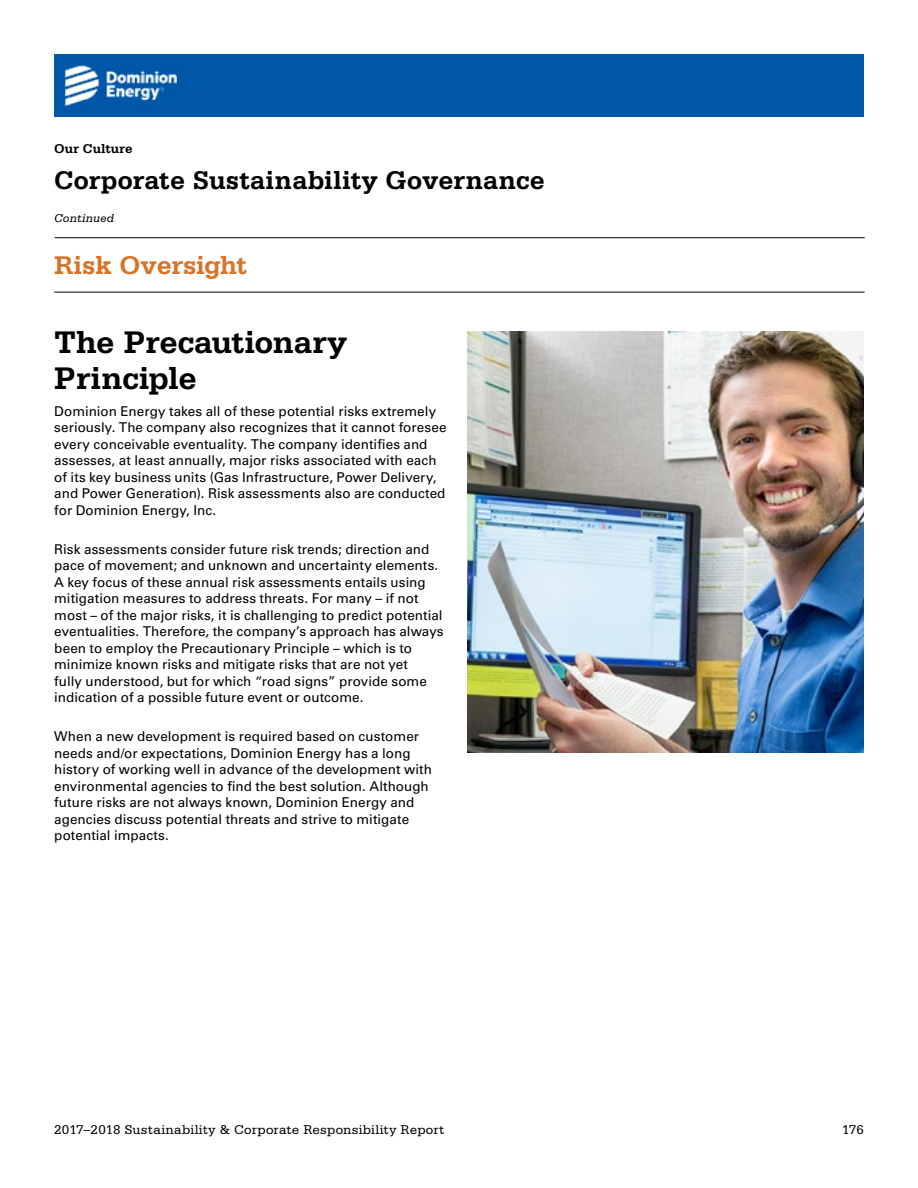
<style>
.page{position:relative;width:918px;height:1188px;background:#fff}
.page>*{position:absolute;margin:0;border:0;box-sizing:border-box;transform-origin:0 0}
.Body-Copy_Header__H4{font:700 33px/36px "Serifa Std";letter-spacing:-.015em;color:#000}
.Header_Section__H2{font:700 27px "Serifa Std";color:#000}
.Header_Sub-Section_S{font:700 27px "Serifa Std";letter-spacing:-.015em;color:#d87428}
.Body-Copy_Paragraph{font:13.5px/16.5px "Univers LT Std";color:#000}
.t1{font:13.5px "Serifa Std";letter-spacing:.015em;color:#000}
.Header_Chapter__H1{font:700 13.5px "Serifa Std";letter-spacing:.01em;color:#000}
.t2{font:italic 12px "Serifa Std";letter-spacing:.015em;color:#000}
</style>
<div class="page">
<div style="left:54px;top:54px;width:810px;height:62px;background:#0057a8"></div>
<img style="left:64px;top:65px;width:114px;height:42px">
<hr style="left:54px;top:292px;width:811px;height:1px;background:#000">
<hr style="left:55px;top:237px;width:810px;height:1px;background:#000">
<img style="left:468px;top:332px;width:396px;height:420px">
<h1 class="Header_Chapter__H1" style="left:54px;top:141px;width:80px">Our Culture</h1>
<p class="Header_Section__H2" style="left:54px;top:164px;width:492px">Corporate Sustainability Governance</p>
<p class="t2" style="left:54px;top:211px;width:62px">Continued</p>
<p class="Header_Sub-Section_S" style="left:54px;top:249px;width:195px">Risk Oversight</p>
<p class="Body-Copy_Header__H4" style="left:54px;top:324px;width:295px">The Precautionary<br>Principle</p>
<p class="Body-Copy_Paragraph" style="left:54px;top:403px;width:394px">Dominion Energy takes all of these potential risks extremely seriously. The company also recognizes that it cannot foresee every conceivable eventuality. The company identifies and assesses, at least annually, major risks associated with each of its key business units (Gas Infrastructure, Power Delivery, and Power Generation). Risk assessments also are conducted for Dominion Energy, Inc.</p>
<p class="Body-Copy_Paragraph" style="left:54px;top:541px;width:391px">Risk assessments consider future risk trends; direction and pace of movement; and unknown and uncertainty elements.<br>A key focus of these annual risk assessments entails using mitigation measures to address threats. For many – if not most – of the major risks, it is challenging to predict potential eventualities. Therefore, the company’s approach has always been to employ the Precautionary Principle – which is to minimize known risks and mitigate risks that are not yet<br>fully understood, but for which “road signs” provide some indication of a possible future event or outcome.</p>
<p class="Body-Copy_Paragraph" style="left:54px;top:728px;width:379px">When a new development is required based on customer needs and/or expectations, Dominion Energy has a long history of working well in advance of the development with environmental agencies to find the best solution. Although future risks are not always known, Dominion Energy and agencies discuss potential threats and strive to mitigate potential impacts.</p>
<p class="t1" style="left:54px;top:1122px;width:392px">2017–2018 Sustainability &amp; Corporate Responsibility Report</p>
<p class="t1" style="left:842px;top:1122px;width:23px">176</p>
</div>
